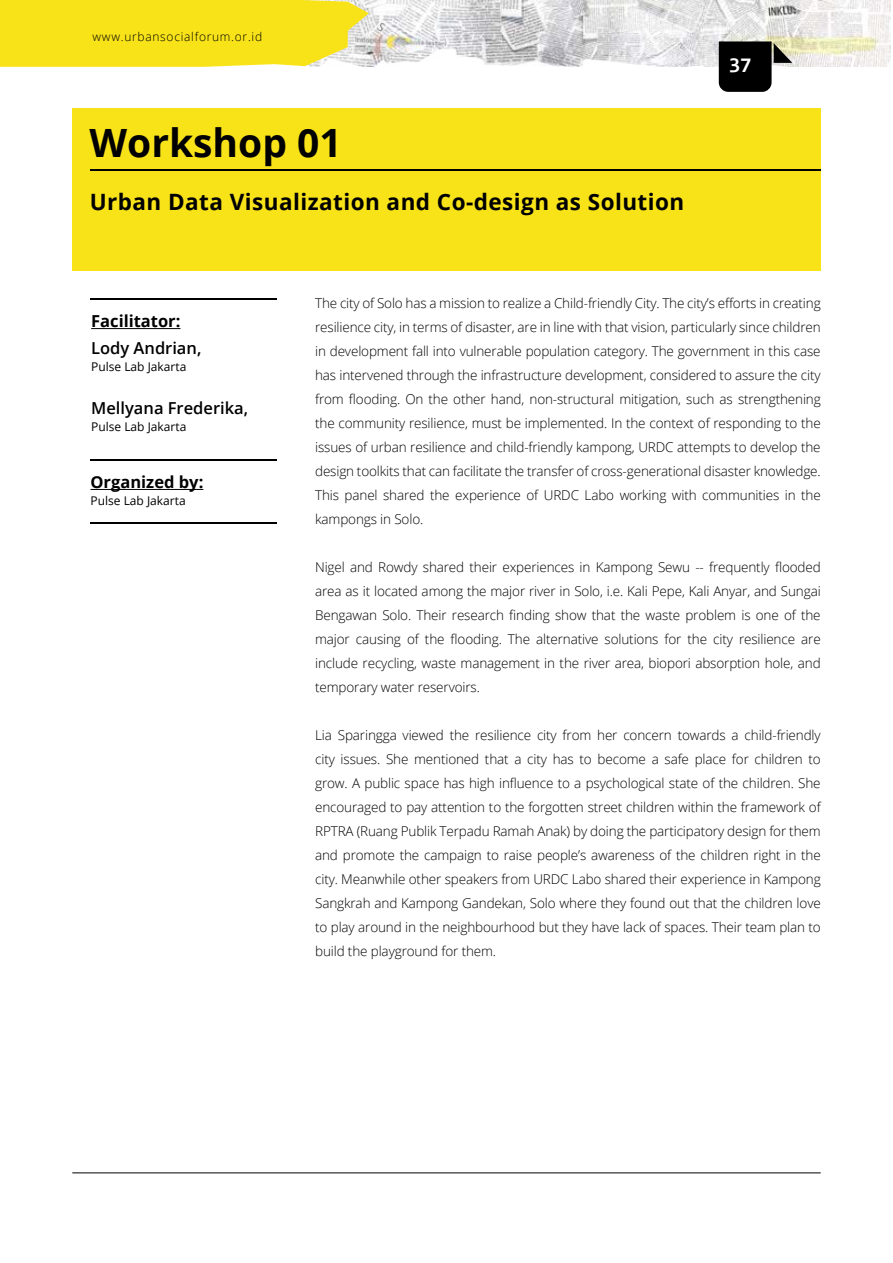
<style>
.page{position:relative;width:893px;height:1263px;background:#fff}
.page>*{position:absolute;margin:0;border:0;box-sizing:border-box;transform-origin:0 0}
.t1{font:700 39px "Open Sans";color:#000}
.t2{font:700 22.5px "Open Sans";letter-spacing:.02em;color:#000}
.t3{font:700 21px "Consolas";color:#fff}
.t4{font:600 16.5px "Open Sans";color:#000}
.t5{font:700 16.5px "Open Sans";color:#000}
.t6{font:300 13.5px/24px "Open Sans";letter-spacing:-.01em;color:#000;text-align:justify}
.t7{font:12px "Open Sans";color:#000}
.t8{font:300 12px "Open Sans";letter-spacing:.06em;color:#000}
</style>
<div class="page">
<img style="left:369px;top:0;width:521px;height:66px">
<hr style="left:72px;top:1172px;width:749px;height:1px;background:#000">
<svg style="left:719px;top:41px;width:73px;height:51px;background:#3c3c39"></svg>
<svg style="left:0;top:0;width:369px;height:67px;background:#f6e327"></svg>
<div style="left:72px;top:108px;width:749px;height:162px;background:#f8e319"></div>
<hr style="left:90px;top:169px;width:731px;height:2px;background:#000">
<hr style="left:91px;top:328px;width:89px;height:1px;background:#000">
<hr style="left:90px;top:489px;width:113px;height:1px;background:#000">
<hr style="left:90px;top:298px;width:186px;height:2px;background:#000">
<hr style="left:90px;top:459px;width:186px;height:1px;background:#000">
<hr style="left:90px;top:522px;width:186px;height:2px;background:#000">
<p class="t8" style="left:93px;top:28px;width:171px">www.urbansocialforum.or.id</p>
<h1 class="t1" style="left:89px;top:115px;width:254px">Workshop 01</h1>
<h2 class="t2" style="left:90px;top:186px;width:596px">Urban Data Visualization and Co-design as Solution</h2>
<h3 class="t3" style="left:729px;top:56px;width:25px">37</h3>
<p class="t5" style="left:91px;top:310px;width:91px">Facilitator:</p>
<p class="t4" style="left:91px;top:337px;width:112px">Lody Andrian,</p>
<p class="t7" style="left:91px;top:358px;width:97px">Pulse Lab Jakarta</p>
<p class="t4" style="left:91px;top:397px;width:158px">Mellyana Frederika,</p>
<p class="t7" style="left:91px;top:418px;width:97px">Pulse Lab Jakarta</p>
<p class="t5" style="left:90px;top:471px;width:114px">Organized by:</p>
<p class="t7" style="left:90px;top:492px;width:97px">Pulse Lab Jakarta</p>
<p class="t6" style="left:315px;top:291px;width:507px">The city of Solo has a mission to realize a Child-friendly City. The city’s efforts in creating resilience city, in terms of disaster, are in line with that vision, particularly since children in development fall into vulnerable population category. The government in this case has intervened through the infrastructure development, considered to assure the city from flooding. On the other hand, non-structural mitigation, such as strengthening the community resilience, must be implemented. In the context of responding to the issues of urban resilience and child-friendly kampong, URDC attempts to develop the design toolkits that can facilitate the transfer of cross-generational disaster knowledge.<br>This panel shared the experience of URDC Labo working with communities in the kampongs in Solo.</p>
<p class="t6" style="left:315px;top:555px;width:507px">Nigel and Rowdy shared their experiences in Kampong Sewu -- frequently flooded area as it located among the major river in Solo, i.e. Kali Pepe, Kali Anyar, and Sungai Bengawan Solo. Their research finding show that the waste problem is one of the major causing of the flooding. The alternative solutions for the city resilience are include recycling, waste management in the river area, biopori absorption hole, and temporary water reservoirs.</p>
<p class="t6" style="left:315px;top:723px;width:507px">Lia Sparingga viewed the resilience city from her concern towards a child-friendly city issues. She mentioned that a city has to become a safe place for children to grow. A public space has high influence to a psychological state of the children. She encouraged to pay attention to the forgotten street children within the framework of RPTRA (Ruang Publik Terpadu Ramah Anak) by doing the participatory design for them and promote the campaign to raise people’s awareness of the children right in the city. Meanwhile other speakers from URDC Labo shared their experience in Kampong Sangkrah and Kampong Gandekan, Solo where they found out that the children love to play around in the neighbourhood but they have lack of spaces. Their team plan to build the playground for them.</p>
</div>
